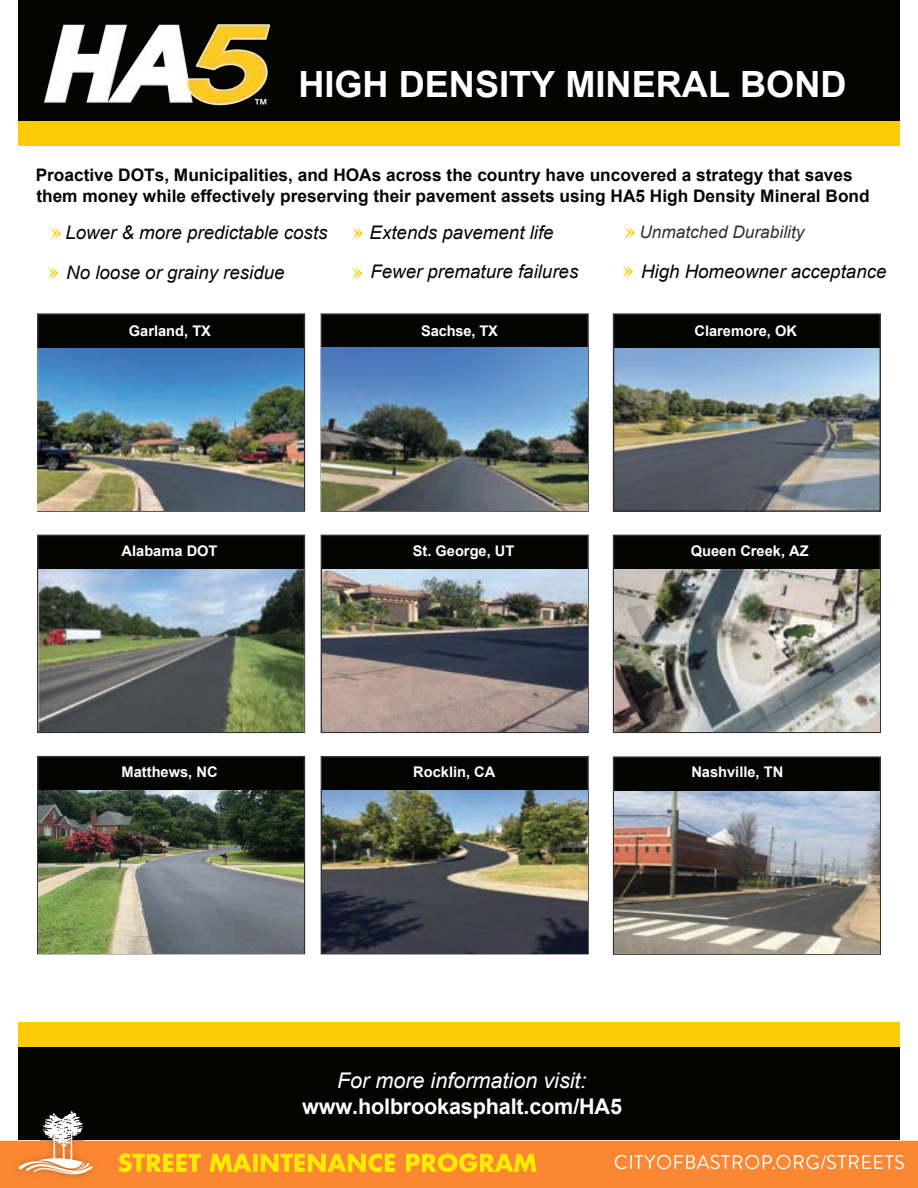
<style>
.page{position:relative;width:918px;height:1188px;background:#fff}
.page>*{position:absolute;margin:0;border:0;box-sizing:border-box;transform-origin:0 0}
.t1{font:36.15px "font 0000000029 ccc 6 bc";color:#fff}
.t2{font:21.6px/26px "font 0000000029 ccc 6 bc";letter-spacing:-.005em;color:#fff;text-align:center}
.t3{font:18.75px/40px "font 0000000029 ccc 6 bc";color:#050504}
.t4{font:17.25px/20.7px "font 0000000029 ccc 6 bc";color:#050504}
.t5{font:17.25px "font 0000000029 ccc 6 bc";color:#313232}
.t6{font:14.7px "font 0000000029 ccc 6 bc";color:#fff}
</style>
<div class="page">
<img style="left:0;top:0;width:918px;height:1188px">
<p class="t1" style="left:298px;top:60px;width:550px">HIGH DENSITY MINERAL BOND</p>
<p class="t4" style="left:36px;top:165px;width:835px">Proactive DOTs, Municipalities, and HOAs across the country have uncovered a strategy that saves them money while effectively preserving their pavement assets using HA5 High Density Mineral Bond</p>
<p class="t3" style="left:65px;top:212px;width:264px">Lower &amp; more predictable costs<br>No loose or grainy residue</p>
<p class="t3" style="left:370px;top:212px;width:186px">Extends pavement life</p>
<p class="t5" style="left:639px;top:221px;width:167px">Unmatched Durability</p>
<p class="t3" style="left:370px;top:252px;width:210px">Fewer premature failures</p>
<p class="t3" style="left:641px;top:252px;width:247px">High Homeowner acceptance</p>
<p class="t6" style="left:129px;top:321px;width:84px">Garland, TX</p>
<p class="t6" style="left:421px;top:321px;width:78px">Sachse, TX</p>
<p class="t6" style="left:694px;top:321px;width:104px">Claremore, OK</p>
<p class="t6" style="left:122px;top:541px;width:98px">Alabama DOT</p>
<p class="t6" style="left:413px;top:541px;width:103px">St. George, UT</p>
<p class="t6" style="left:691px;top:541px;width:119px">Queen Creek, AZ</p>
<p class="t6" style="left:122px;top:762px;width:97px">Matthews, NC</p>
<p class="t6" style="left:413px;top:762px;width:84px">Rocklin, CA</p>
<p class="t6" style="left:691px;top:762px;width:93px">Nashville, TN</p>
<p class="t2" style="left:302px;top:1068px;width:321px">For more information visit: www.holbrookasphalt.com/HA5</p>
</div>
